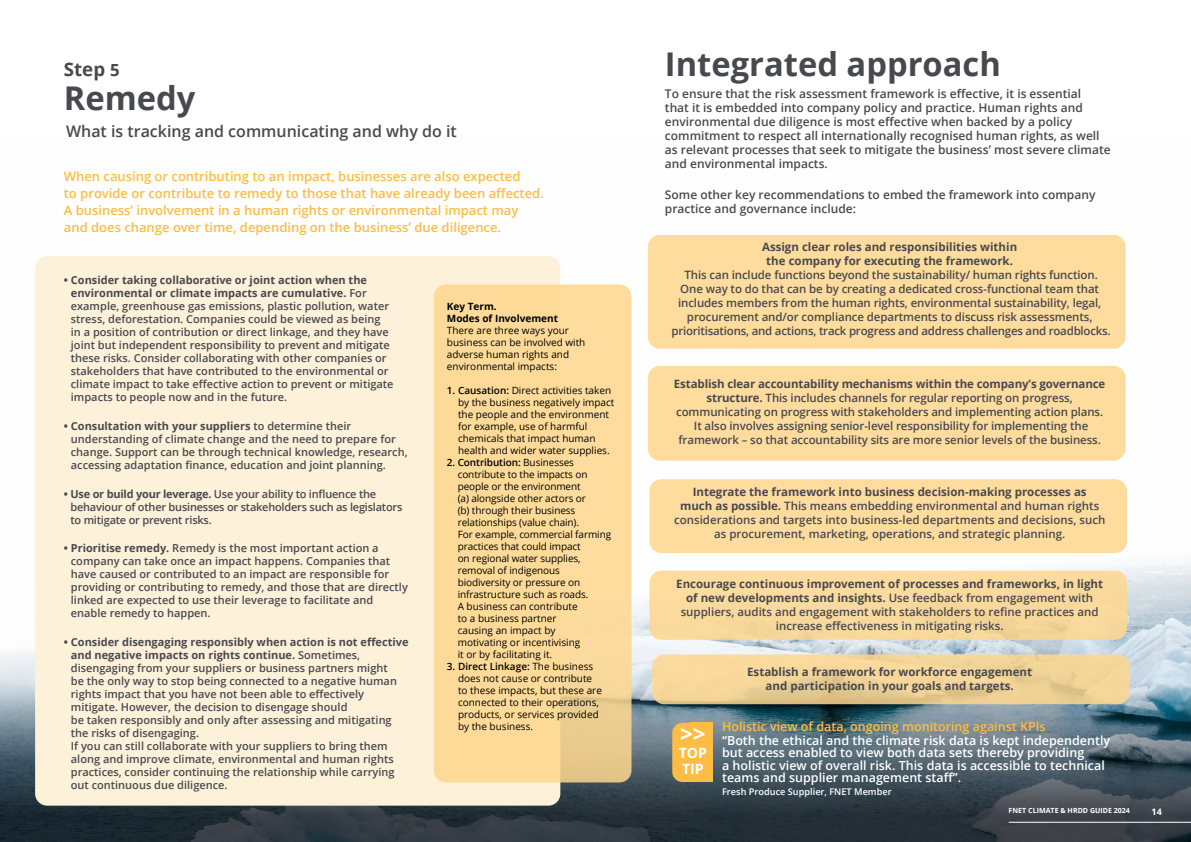
<style>
.page{position:relative;width:1191px;height:842px;background:#fff}
.page>*{position:absolute;margin:0;border:0;box-sizing:border-box;transform-origin:0 0}
.t1{font:700 32.7px "Open Sans";color:#48494e}
.t2{font:700 22.5px "Open Sans";color:#fff}
.t3{font:700 18.7px "Open Sans";color:#48494e}
.t4{font:600 16px "Open Sans";color:#48494e}
.t5{font:700 14.2px/15.8px "Open Sans";color:#fff}
.t6{font:600 13px/17px "Open Sans";color:#fdbc44}
.t7{font:600 12.5px/12.5px "Open Sans";color:#fff}
.t8{font:600 12.5px "Open Sans";color:#fdbc44}
.t9{font:600 12px/14px "Open Sans";color:#48494e}
.t10{font:600 11.5px/14px "Open Sans";letter-spacing:-.01em;color:#48494e;text-align:center}
.t11{font:700 11.5px/14px "Open Sans";color:#48494e;text-align:center}
.t12{font:600 11px/13px "Open Sans";color:#48494e}
.t13{font:600 11px/13px "Open Sans";letter-spacing:-.02em;color:#48494e}
.t14{font:10px/12px "Open Sans";color:#000}
.t15{font:700 10px/12px "Open Sans";color:#000}
.t16{font:600 9.2px "Open Sans";color:#fff}
.t17{font:700 9px "Open Sans";color:#fff}
.t18{font:700 7.1px "Open Sans";color:#fff}
.s1{font-size:16.7px}
.s2{font-weight:700}
.s3{font-weight:600}
</style>
<div class="page">
<img style="left:35px;top:234px;width:1156px;height:351px">
<svg style="left:0;top:585px;width:1191px;height:257px;background:#586771"></svg>
<svg style="left:652px;top:654px;width:478px;height:50px;background:#efd196"></svg>
<div style="left:649px;top:571px;width:478px;height:69px;background:#fada9c;border-radius:12px"></div>
<div style="left:649px;top:479px;width:478px;height:74px;background:#fedc9e;border-radius:12px"></div>
<div style="left:648px;top:366px;width:477px;height:95px;background:#fedc9e;border-radius:12px"></div>
<div style="left:648px;top:235px;width:477px;height:114px;background:#fedc9e;border-radius:12px"></div>
<div style="left:35px;top:256px;width:525px;height:550px;background:#fef1da;border-radius:12px"></div>
<div style="left:672px;top:723px;width:41px;height:59px;background:#fdbc44;border-radius:10px"></div>
<div style="left:689px;top:723px;width:24px;height:59px;background:#fdbc44"></div>
<div style="left:434px;top:284px;width:197px;height:498px;background:#feda99;border-radius:12px"></div>
<hr style="left:1008px;top:822px;width:183px;height:1px;background:#fff">
<h3 class="t3" style="left:64px;top:56px;width:57px">Step <span class="s1">5</span></h3>
<h1 class="t1" style="left:64px;top:75px;width:133px">Remedy</h1>
<h3 class="t4" style="left:66px;top:120px;width:392px">What is tracking and communicating and why do it</h3>
<p class="t6" style="left:64px;top:168px;width:481px">When causing or contributing to an impact, businesses are also expected<br>to provide or contribute to remedy to those that have already been affected.<br>A business’ involvement in a human rights or environmental impact may and does change over time, depending on the business’ due diligence.</p>
<p class="t12" style="left:71px;top:273px;width:324px;text-indent:-7px"><span class="s2">• Consider taking collaborative or joint action when the environmental or climate impacts are cumulative.</span> For example, greenhouse gas emissions, plastic pollution, water stress, deforestation. Companies could be viewed as being<br>in a position of contribution or direct linkage, and they have joint but independent responsibility to prevent and mitigate these risks. Consider collaborating with other companies or stakeholders that have contributed to the environmental or climate impact to take effective action to prevent or mitigate impacts to people now and in the future.</p>
<p class="t12" style="left:71px;top:419px;width:338px;text-indent:-7px"><span class="s2">• Consultation with your suppliers</span> to determine their understanding of climate change and the need to prepare for change. Support can be through technical knowledge, research, accessing adaptation finance, education and joint planning.</p>
<p class="t13" style="left:70px;top:487px;width:333px;text-indent:-7px"><span class="s2">• Use or build your leverage.</span> Use your ability to influence the behaviour of other businesses or stakeholders such as legislators to mitigate or prevent risks.</p>
<p class="t12" style="left:71px;top:542px;width:338px;text-indent:-7px"><span class="s2">• Prioritise remedy.</span> Remedy is the most important action a company can take once an impact happens. Companies that have caused or contributed to an impact are responsible for providing or contributing to remedy, and those that are directly linked are expected to use their leverage to facilitate and enable remedy to happen.</p>
<p class="t12" style="left:71px;top:635px;width:339px;text-indent:-7px"><span class="s2">• Consider disengaging responsibly when action is not effective and negative impacts on rights continue.</span> Sometimes, disengaging from your suppliers or business partners might<br>be the only way to stop being connected to a negative human rights impact that you have not been able to effectively mitigate. However, the decision to disengage should<br>be taken responsibly and only after assessing and mitigating the risks of disengaging.<br>If you can still collaborate with your suppliers to bring them along and improve climate, environmental and human rights practices, consider continuing the relationship while carrying out continuous due diligence.</p>
<p class="t15" style="left:447px;top:300px;width:113px">Key Term.<br>Modes of Involvement</p>
<p class="t14" style="left:447px;top:324px;width:140px">There are three ways your business can be involved with adverse human rights and environmental impacts:</p>
<p class="t14" style="left:458px;top:384px;width:158px;text-indent:-11px"><span class="s3">1. Causation:</span> Direct activities taken by the business negatively impact the people and the environment for example, use of harmful chemicals that impact human health and wider water supplies.</p>
<p class="t14" style="left:458px;top:456px;width:155px;text-indent:-11px"><span class="s3">2. Contribution:</span> Businesses contribute to the impacts on people or the environment<br>(a) alongside other actors or<br>(b) through their business relationships (value chain).<br>For example, commercial farming practices that could impact<br>on regional water supplies, removal of indigenous biodiversity or pressure on infrastructure such as roads.<br>A business can contribute<br>to a business partner<br>causing an impact by<br>motivating or incentivising<br>it or by facilitating it.</p>
<p class="t14" style="left:458px;top:660px;width:145px;text-indent:-11px"><span class="s3">3. Direct Linkage:</span> The business does not cause or contribute to these impacts, but these are connected to their operations, products, or services provided by the business.</p>
<h1 class="t1" style="left:665px;top:41px;width:337px">Integrated approach</h1>
<p class="t9" style="left:665px;top:86px;width:447px">To ensure that the risk assessment framework is effective, it is essential<br>that it is embedded into company policy and practice. Human rights and environmental due diligence is most effective when backed by a policy commitment to respect all internationally recognised human rights, as well as relevant processes that seek to mitigate the business’ most severe climate and environmental impacts.</p>
<p class="t9" style="left:665px;top:187px;width:432px">Some other key recommendations to embed the framework into company practice and governance include:</p>
<p class="t11" style="left:762px;top:240px;width:257px">Assign clear roles and responsibilities within the company for executing the framework.</p>
<p class="t10" style="left:671px;top:268px;width:441px">This can include functions beyond the sustainability/ human rights function.<br>One way to do that can be by creating a dedicated cross-functional team that includes members from the human rights, environmental sustainability, legal, procurement and/or compliance departments to discuss risk assessments, prioritisations, and actions, track progress and address challenges and roadblocks.</p>
<p class="t10" style="left:674px;top:376px;width:433px"><span class="s2">Establish clear accountability mechanisms within the company’s governance structure.</span> This includes channels for regular reporting on progress, communicating on progress with stakeholders and implementing action plans.<br>It also involves assigning senior-level responsibility for implementing the framework – so that accountability sits are more senior levels of the business.</p>
<p class="t10" style="left:674px;top:484px;width:433px"><span class="s2">Integrate the framework into business decision-making processes as<br>much as possible.</span> This means embedding environmental and human rights considerations and targets into business-led departments and decisions, such as procurement, marketing, operations, and strategic planning.</p>
<p class="t10" style="left:676px;top:577px;width:428px"><span class="s2">Encourage continuous improvement of processes and frameworks, in light of new developments and insights.</span> Use feedback from engagement with suppliers, audits and engagement with stakeholders to refine practices and increase effectiveness in mitigating risks.</p>
<p class="t11" style="left:747px;top:665px;width:286px">Establish a framework for workforce engagement and participation in your goals and targets.</p>
<h2 class="t2" style="left:680px;top:718px;width:27px">&gt;&gt;</h2>
<p class="t5" style="left:678px;top:745px;width:30px">TOP<br>TIP</p>
<p class="t8" style="left:722px;top:718px;width:325px">Holistic view of data, ongoing monitoring against KPIs</p>
<p class="t7" style="left:722px;top:734px;width:389px">“Both the ethical and the climate risk data is kept independently but access enabled to view both data sets thereby providing<br>a holistic view of overall risk. This data is accessible to technical teams and supplier management staff”.</p>
<p class="t16" style="left:722px;top:785px;width:171px">Fresh Produce Supplier, FNET Member</p>
<p class="t18" style="left:1008px;top:806px;width:123px">FNET CLIMATE &amp; HRDD GUIDE 2024</p>
<p class="t17" style="left:1151px;top:805px;width:12px">14</p>
</div>
